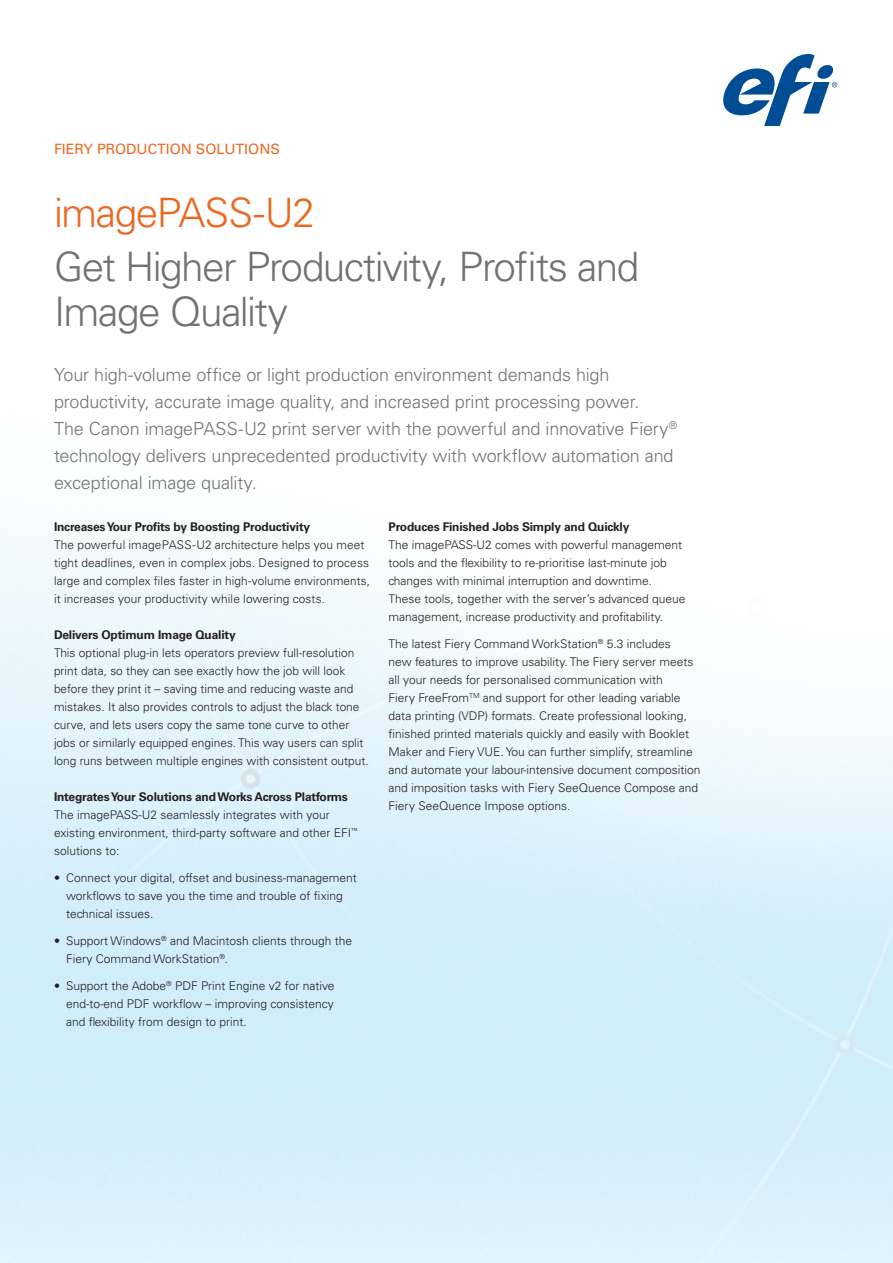
<style>
.page{position:relative;width:893px;height:1263px;background:#fff}
.page>*{position:absolute;margin:0;border:0;box-sizing:border-box;transform-origin:0 0}
.t1{font:300 40.5px/45px "Univers LT Std";letter-spacing:-.035em;color:#717275}
.t2{font:300 40.5px "Univers LT Std";letter-spacing:-.035em;color:#ec6820}
.Intro_Body_12{font:300 18px/27px "Univers LT Std";letter-spacing:-.01em;color:#717275}
.t3{font:14.25px "Univers LT Std";color:#ec6820}
.Body_Body_8pt{font:300 12px/18px "Univers LT Std";color:#231f20}
.Body_SubHead{font:700 12px "Univers LT Std";letter-spacing:-.015em;color:#231f20}
</style>
<div class="page">
<svg style="left:723px;top:54px;width:114px;height:72px"></svg>
<p class="t3" style="left:54px;top:141px;width:227px">FIERY PRODUCTION SOLUTIONS</p>
<h1 class="t2" style="left:54px;top:189px;width:262px">imagePASS-U2</h1>
<h1 class="t1" style="left:54px;top:245px;width:587px">Get Higher Productivity, Profits and<br>Image Quality</h1>
<p class="Intro_Body_12" style="left:54px;top:361px;width:625px">Your high-volume office or light production environment demands high productivity, accurate image quality, and increased print processing power.<br>The Canon imagePASS-U2 print server with the powerful and innovative Fiery<sup>® </sup>technology delivers unprecedented productivity with workflow automation and exceptional image quality.</p>
<p class="Body_SubHead" style="left:54px;top:519px;width:258px">Increases Your Profits by Boosting Productivity</p>
<p class="Body_Body_8pt" style="left:54px;top:535px;width:318px">The powerful imagePASS-U2 architecture helps you meet tight deadlines, even in complex jobs. Designed to process large and complex files faster in high-volume environments, it increases your productivity while lowering costs.</p>
<p class="Body_SubHead" style="left:54px;top:627px;width:183px">Delivers Optimum Image Quality</p>
<p class="Body_Body_8pt" style="left:54px;top:643px;width:316px">This optional plug-in lets operators preview full-resolution print data, so they can see exactly how the job will look before they print it – saving time and reducing waste and mistakes. It also provides controls to adjust the black tone curve, and lets users copy the same tone curve to other jobs or similarly equipped engines. This way users can split long runs between multiple engines with consistent output.</p>
<p class="Body_SubHead" style="left:54px;top:789px;width:295px">Integrates Your Solutions and Works Across Platforms</p>
<p class="Body_Body_8pt" style="left:54px;top:805px;width:305px">The imagePASS-U2 seamlessly integrates with your existing environment, third-party software and other EFI<sup>™ </sup>solutions to:</p>
<p class="Body_Body_8pt" style="left:66px;top:868px;width:292px;text-indent:-12px">• Connect your digital, offset and business-management workflows to save you the time and trouble of fixing technical issues.</p>
<p class="Body_Body_8pt" style="left:66px;top:931px;width:288px;text-indent:-12px">• Support Windows<sup>®</sup> and Macintosh clients through the<br>Fiery Command WorkStation<sup>®</sup>.</p>
<p class="Body_Body_8pt" style="left:66px;top:976px;width:270px;text-align:justify;text-indent:-12px">• Support the Adobe<sup>®</sup> PDF Print Engine v2 for native end-to-end PDF workflow – improving consistency and flexibility from design to print.</p>
<p class="Body_SubHead" style="left:389px;top:519px;width:242px">Produces Finished Jobs Simply and Quickly</p>
<p class="Body_Body_8pt" style="left:389px;top:535px;width:299px">The imagePASS-U2 comes with powerful management tools and the flexibility to re-prioritise last-minute job changes with minimal interruption and downtime.<br>These tools, together with the server’s advanced queue management, increase productivity and profitability.</p>
<p class="Body_Body_8pt" style="left:389px;top:634px;width:313px">The latest Fiery Command WorkStation<sup>®</sup> 5.3 includes<br>new features to improve usability. The Fiery server meets all your needs for personalised communication with<br>Fiery FreeFrom<sup>TM</sup> and support for other leading variable data printing (VDP) formats. Create professional looking, finished printed materials quickly and easily with Booklet Maker and Fiery VUE. You can further simplify, streamline and automate your labour-intensive document composition and imposition tasks with Fiery SeeQuence Compose and Fiery SeeQuence Impose options.</p>
</div>
